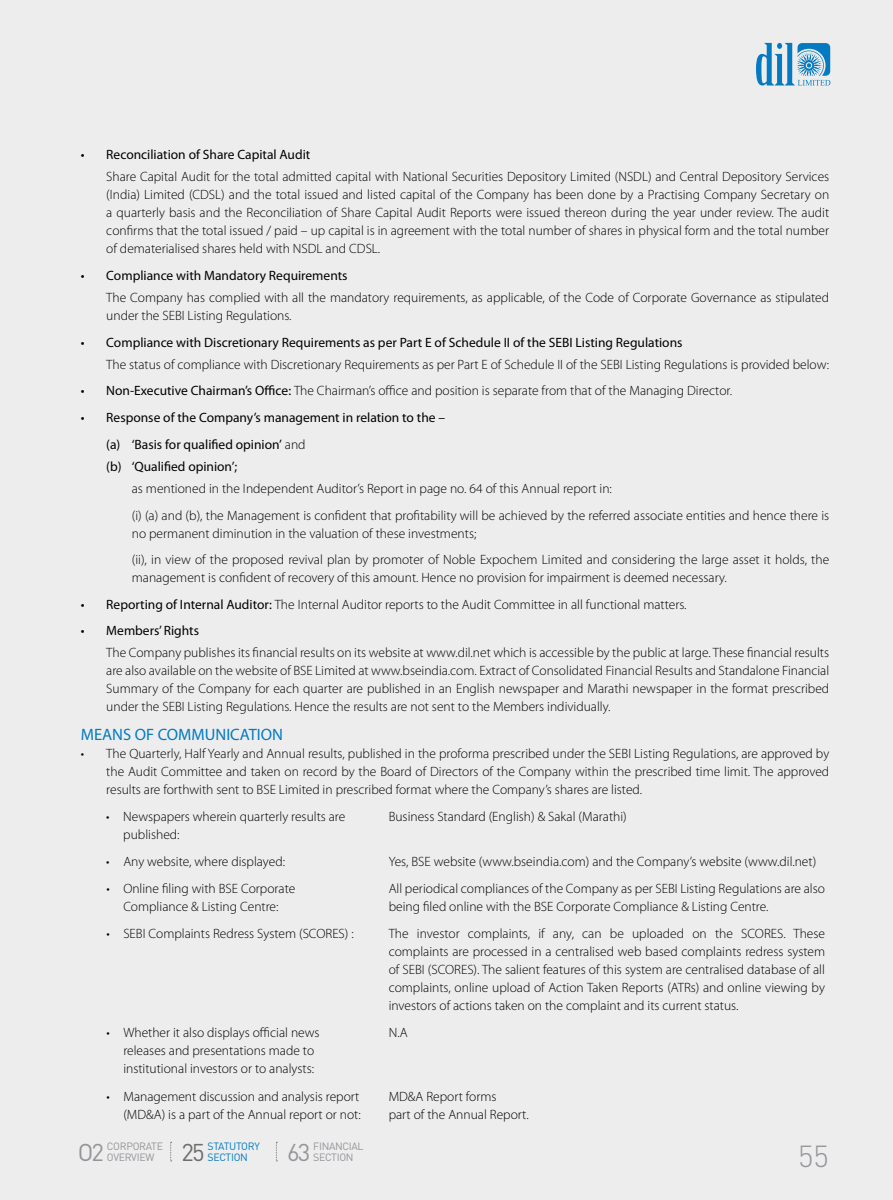
<style>
.page{position:relative;width:893px;height:1200px;background:#fff}
.page>*{position:absolute;margin:0;border:0;box-sizing:border-box;transform-origin:0 0}
.t1{font:300 30px "DIN Pro";color:#939598}
.t2{font:24px "DIN Pro";color:#939598}
.t3{font:24px "DIN Pro";color:#6d6e71}
.t4{font:16.5px "Myriad Pro";color:#047bc1}
.t5{font:300 13.5px/18px "Myriad Pro";color:#000}
.t6{font:13.5px/26.5px "Myriad Pro";color:#000}
.t7{font:10.5px "DIN Pro";letter-spacing:-.03em;color:#939598}
.t8{font:10.5px "DIN Pro";letter-spacing:-.03em;color:#047bc1}
.s1{font-weight:400}
.s2{font-weight:300}
</style>
<div class="page">
<div style="left:0;top:0;width:893px;height:1199px;background:#ededee"></div>
<svg style="left:756px;top:43px;width:74px;height:42px"></svg>
<svg style="left:170px;top:1141px;width:2px;height:20px"></svg>
<svg style="left:276px;top:1141px;width:1px;height:20px"></svg>
<p class="t6" style="left:81px;top:141px;width:231px">• Reconciliation of Share Capital Audit</p>
<p class="t5" style="left:106px;top:168px;width:724px;text-align:justify">Share Capital Audit for the total admitted capital with National Securities Depository Limited (NSDL) and Central Depository Services (India) Limited (CDSL) and the total issued and listed capital of the Company has been done by a Practising Company Secretary on a quarterly basis and the Reconciliation of Share Capital Audit Reports were issued thereon during the year under review. The audit confirms that the total issued / paid – up capital is in agreement with the total number of shares in physical form and the total number of dematerialised shares held with NSDL and CDSL.</p>
<p class="t6" style="left:81px;top:262px;width:268px">• Compliance with Mandatory Requirements</p>
<p class="t5" style="left:106px;top:289px;width:724px">The Company has complied with all the mandatory requirements, as applicable, of the Code of Corporate Governance as stipulated under the SEBI Listing Regulations.</p>
<p class="t6" style="left:81px;top:328px;width:603px">• Compliance with Discretionary Requirements as per Part E of Schedule II of the SEBI Listing Regulations</p>
<p class="t5" style="left:106px;top:355px;width:724px">The status of compliance with Discretionary Requirements as per Part E of Schedule II of the SEBI Listing Regulations is provided below:</p>
<p class="t5" style="left:81px;top:382px;width:653px"><span class="s1">• Non-Executive Chairman’s Office:</span> The Chairman’s office and position is separate from that of the Managing Director.</p>
<p class="t6" style="left:106px;top:404px;width:340px;text-indent:-26px">• Response of the Company’s management in relation to the – (a) ‘Basis for qualified opinion’ <span class="s2">and</span></p>
<p class="t6" style="left:106px;top:452px;width:132px">(b) ‘Qualified opinion’;</p>
<p class="t5" style="left:132px;top:475px;width:699px;line-height:26.5px">as mentioned in the Independent Auditor’s Report in page no. 64 of this Annual report in:<br>(i) (a) and (b), the Management is confident that profitability will be achieved by the referred associate entities and hence there is</p>
<p class="t5" style="left:132px;top:520px;width:699px;line-height:26.5px">no permanent diminution in the valuation of these investments;<br>(ii), in view of the proposed revival plan by promoter of Noble Expochem Limited and considering the large asset it holds, the</p>
<p class="t5" style="left:132px;top:568px;width:597px">management is confident of recovery of this amount. Hence no provision for impairment is deemed necessary.</p>
<p class="t5" style="left:81px;top:595px;width:607px"><span class="s1">• Reporting of Internal Auditor:</span> The Internal Auditor reports to the Audit Committee in all functional matters.</p>
<p class="t6" style="left:81px;top:617px;width:120px">• Members’ Rights</p>
<p class="t5" style="left:106px;top:644px;width:724px;text-align:justify">The Company publishes its financial results on its website at www.dil.net which is accessible by the public at large. These financial results are also available on the website of BSE Limited at www.bseindia.com. Extract of Consolidated Financial Results and Standalone Financial Summary of the Company for each quarter are published in an English newspaper and Marathi newspaper in the format prescribed under the SEBI Listing Regulations. Hence the results are not sent to the Members individually.</p>
<p class="t4" style="left:81px;top:723px;width:204px">MEANS OF COMMUNICATION</p>
<p class="t5" style="left:106px;top:744px;width:724px;text-align:justify;text-indent:-26px">• The Quarterly, Half Yearly and Annual results, published in the proforma prescribed under the SEBI Listing Regulations, are approved by the Audit Committee and taken on record by the Board of Directors of the Company within the prescribed time limit. The approved results are forthwith sent to BSE Limited in prescribed format where the Company’s shares are listed.</p>
<p class="t5" style="left:123px;top:807px;width:224px;text-indent:-17px">• Newspapers wherein quarterly results are published:</p>
<p class="t5" style="left:389px;top:807px;width:240px">Business Standard (English) &amp; Sakal (Marathi)</p>
<p class="t5" style="left:106px;top:852px;width:180px">• Any website, where displayed:</p>
<p class="t5" style="left:389px;top:852px;width:429px">Yes, BSE website (www.bseindia.com) and the Company’s website (www.dil.net)</p>
<p class="t5" style="left:106px;top:879px;width:190px;text-align:center">• Online filing with BSE Corporate<br>Compliance &amp; Listing Centre:</p>
<p class="t5" style="left:389px;top:879px;width:438px">All periodical compliances of the Company as per SEBI Listing Regulations are also being filed online with the BSE Corporate Compliance &amp; Listing Centre.</p>
<p class="t5" style="left:106px;top:924px;width:249px">• SEBI Complaints Redress System (SCORES) :</p>
<p class="t5" style="left:389px;top:924px;width:438px;text-align:justify">The investor complaints, if any, can be uploaded on the SCORES. These complaints are processed in a centralised web based complaints redress system of SEBI (SCORES). The salient features of this system are centralised database of all complaints, online upload of Action Taken Reports (ATRs) and online viewing by investors of actions taken on the complaint and its current status.</p>
<p class="t5" style="left:123px;top:1023px;width:198px;text-indent:-17px">• Whether it also displays official news releases and presentations made to institutional investors or to analysts:</p>
<p class="t5" style="left:389px;top:1023px;width:20px">N.A</p>
<p class="t5" style="left:106px;top:1086px;width:256px;text-align:right">• Management discussion and analysis report (MD&amp;A) is a part of the Annual report or not:</p>
<p class="t5" style="left:389px;top:1086px;width:142px">MD&amp;A Report forms<br>part of the Annual Report.</p>
<p class="t7" style="left:107px;top:1139px;width:58px">CORPORATE</p>
<h2 class="t2" style="left:78px;top:1135px;width:28px">O2</h2>
<p class="t7" style="left:107px;top:1149px;width:49px">OVERVIEW</p>
<p class="t8" style="left:208px;top:1139px;width:54px">STATUTORY</p>
<h2 class="t3" style="left:181px;top:1135px;width:25px">25</h2>
<p class="t8" style="left:208px;top:1149px;width:42px">SECTION</p>
<p class="t7" style="left:313px;top:1139px;width:52px">FINANCIAL</p>
<h2 class="t2" style="left:287px;top:1135px;width:25px">63</h2>
<p class="t7" style="left:313px;top:1149px;width:42px">SECTION</p>
<h1 class="t1" style="left:798px;top:1135px;width:32px">55</h1>
</div>
